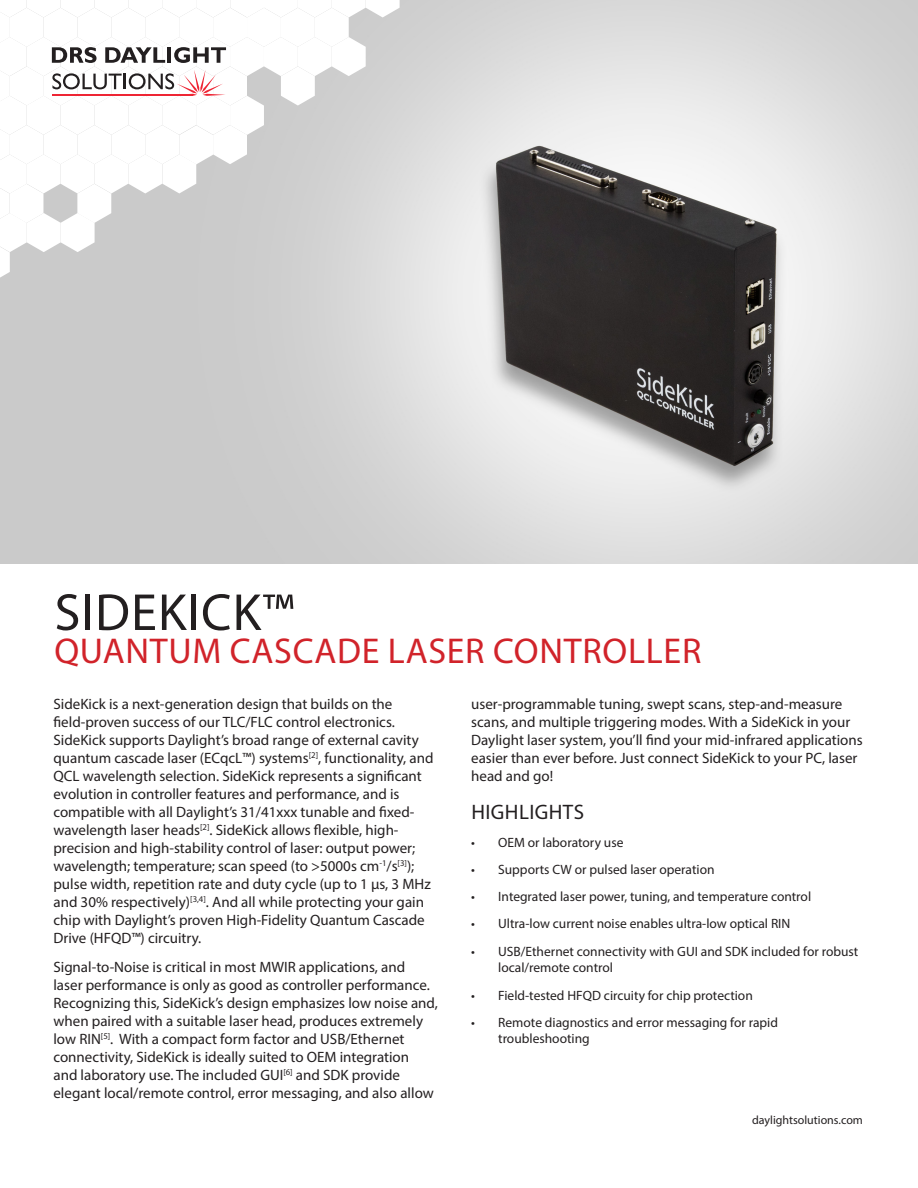
<style>
.page{position:relative;width:918px;height:1188px;background:#fff}
.page>*{position:absolute;margin:0;border:0;box-sizing:border-box;transform-origin:0 0}
.Large_Titles{font:52.5px "Myriad Pro";letter-spacing:.02em;color:#231f20}
.Large_Titles-2{font:36px "Myriad Pro";letter-spacing:.02em;color:#d1232a}
.Subtitle_2{font:21px "Myriad Pro";letter-spacing:.02em;color:#231f20}
.Paragraph_text{font:15px/18px "Myriad Pro";color:#231f20}
.t1{font:13.5px/16.5px "Myriad Pro";color:#231f20}
.Web_URL{font:12px "Myriad Pro";color:#231f20}
</style>
<div class="page">
<img style="left:0;top:0;width:918px;height:564px">
<svg style="left:0;top:0;width:400px;height:278px"></svg>
<p class="Large_Titles" style="left:55px;top:580px;width:241px">SIDEKICK™</p>
<p class="Large_Titles-2" style="left:54px;top:629px;width:649px">QUANTUM CASCADE LASER CONTROLLER</p>
<p class="Paragraph_text" style="left:53px;top:695px;width:382px">SideKick is a next-generation design that builds on the field-proven success of our TLC/FLC control electronics.<br>SideKick supports Daylight’s broad range of external cavity quantum cascade laser (ECqcL™) systems<sup>[2]</sup>, functionality, and QCL wavelength selection. SideKick represents a significant evolution in controller features and performance, and is compatible with all Daylight’s 31/41xxx tunable and fixed&shy;wavelength laser heads<sup>[2]</sup>. SideKick allows flexible, high&shy;precision and high-stability control of laser: output power; wavelength; temperature; scan speed (to &gt;5000s cm<sup>-1</sup>/s<sup>[3]</sup>); pulse width, repetition rate and duty cycle (up to 1 μs, 3 MHz and 30% respectively)<sup>[3,4]</sup>. And all while protecting your gain chip with Daylight’s proven High-Fidelity Quantum Cascade Drive (HFQD™) circuitry.</p>
<p class="Paragraph_text" style="left:53px;top:958px;width:386px">Signal-to-Noise is critical in most MWIR applications, and laser performance is only as good as controller performance.<br>Recognizing this, SideKick’s design emphasizes low noise and, when paired with a suitable laser head, produces extremely low RIN<sup>[5]</sup>. With a compact form factor and USB/Ethernet connectivity, SideKick is ideally suited to OEM integration<br>and laboratory use. The included GUI<sup>[6]</sup> and SDK provide elegant local/remote control, error messaging, and also allow</p>
<p class="Paragraph_text" style="left:471px;top:695px;width:393px">user-programmable tuning, swept scans, step-and-measure scans, and multiple triggering modes. With a SideKick in your Daylight laser system, you’ll find your mid-infrared applications easier than ever before. Just connect SideKick to your PC, laser head and go!</p>
<p class="Subtitle_2" style="left:471px;top:799px;width:114px">HIGHLIGHTS</p>
<p class="t1" style="left:471px;top:834px;width:154px">• OEM or laboratory use</p>
<p class="t1" style="left:471px;top:861px;width:245px">• Supports CW or pulsed laser operation</p>
<p class="t1" style="left:471px;top:888px;width:341px">• Integrated laser power, tuning, and temperature control</p>
<p class="t1" style="left:471px;top:915px;width:321px">• Ultra-low current noise enables ultra-low optical RIN</p>
<p class="t1" style="left:498px;top:943px;width:362px;text-indent:-27px">• USB/Ethernet connectivity with GUI and SDK included for robust local/remote control</p>
<p class="t1" style="left:471px;top:987px;width:283px">• Field-tested HFQD circuity for chip protection</p>
<p class="t1" style="left:498px;top:1014px;width:281px;text-indent:-27px">• Remote diagnostics and error messaging for rapid troubleshooting</p>
<p class="Web_URL" style="left:752px;top:1113px;width:112px">daylightsolutions.com</p>
</div>
